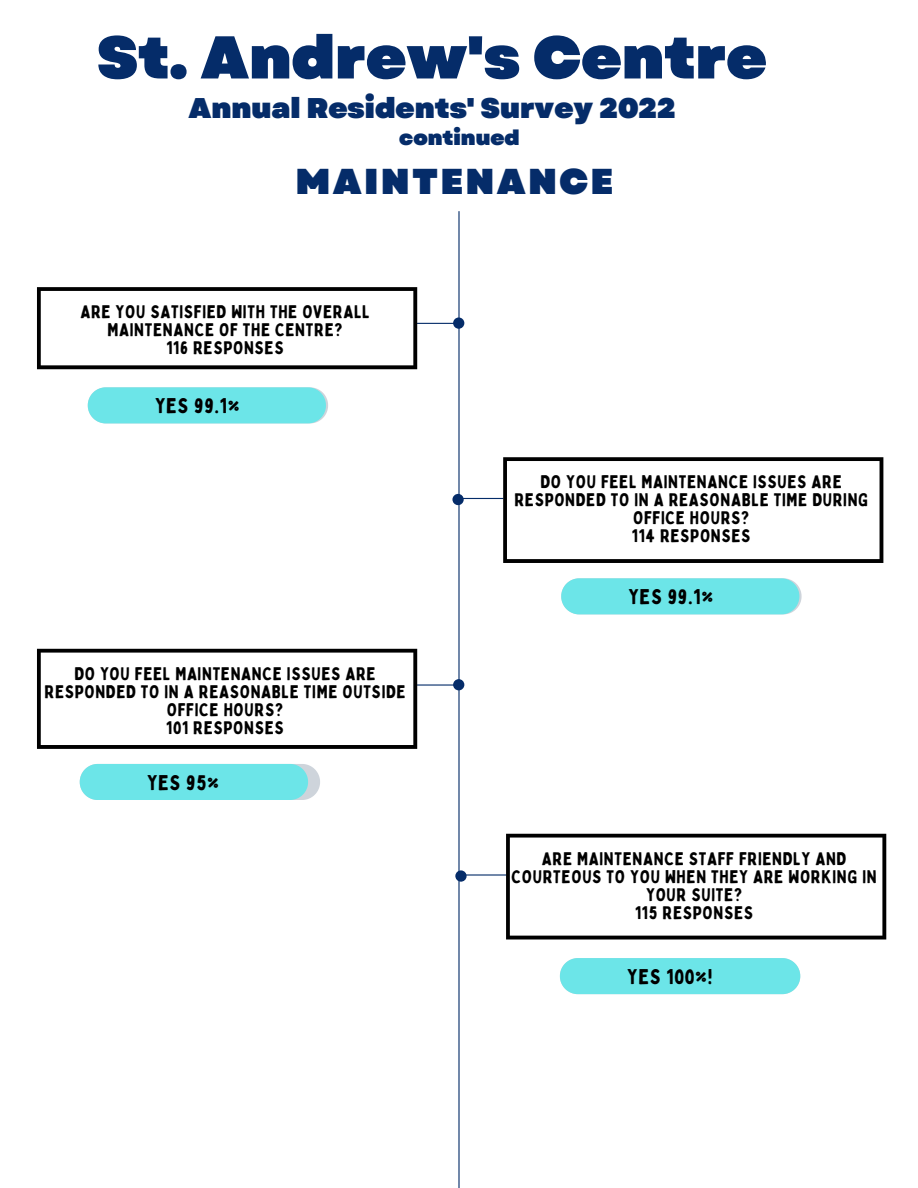
<style>
.page{position:relative;width:918px;height:1188px;background:#fff}
.page>*{position:absolute;margin:0;border:0;box-sizing:border-box;transform-origin:0 0}
.t1{font:900 60.3px "Garet";color:#052c69}
.t2{font:900 36px "Garet";letter-spacing:.075em;color:#052c69}
.t3{font:900 28.5px "Garet";color:#052c69}
.t4{font:21px "Bobby Jones";letter-spacing:.04em;color:#000}
.t5{font:900 21px "Garet";color:#052c69}
.t6{font:18px/18px "Bobby Jones";letter-spacing:.04em;color:#000;text-align:center}
</style>
<div class="page">
<hr style="left:417px;top:323px;width:41px;height:1px;background:#052c69">
<div style="left:453px;top:317px;width:11px;height:12px;background:#052c69;border-radius:50%"></div>
<hr style="left:461px;top:498px;width:42px;height:1px;background:#052c69">
<div style="left:452px;top:494px;width:12px;height:11px;background:#052c69;border-radius:50%"></div>
<hr style="left:458px;top:211px;width:2px;height:977px;background:#052c69">
<svg style="left:37px;top:287px;width:380px;height:82px"></svg>
<div style="left:88px;top:387px;width:240px;height:36px;background:#6ce5e8"></div>
<svg style="left:503px;top:457px;width:380px;height:106px"></svg>
<svg style="left:561px;top:578px;width:241px;height:36px;background:#72e5e8"></svg>
<hr style="left:417px;top:684px;width:41px;height:2px;background:#052c69">
<div style="left:453px;top:679px;width:11px;height:11px;background:#052c69;border-radius:50%"></div>
<svg style="left:37px;top:649px;width:380px;height:100px"></svg>
<svg style="left:80px;top:764px;width:240px;height:36px;background:#75e4e8"></svg>
<hr style="left:464px;top:874px;width:42px;height:2px;background:#052c69">
<div style="left:455px;top:870px;width:12px;height:12px;background:#052c69;border-radius:50%"></div>
<svg style="left:506px;top:834px;width:380px;height:106px"></svg>
<div style="left:560px;top:958px;width:240px;height:36px;background:#6ce5e8"></div>
<p class="t1" style="left:97px;top:14px;width:671px">St. Andrew's Centre</p>
<p class="t3" style="left:188px;top:88px;width:489px">Annual Residents' Survey 2022</p>
<p class="t5" style="left:399px;top:122px;width:122px">continued</p>
<p class="t2" style="left:296px;top:156px;width:319px">MAINTENANCE</p>
<p class="t6" style="left:80px;top:302px;width:291px">ARE YOU SATISFIED WITH THE OVERALL<br>MAINTENANCE OF THE CENTRE?</p>
<p class="t6" style="left:166px;top:338px;width:119px">116 RESPONSES</p>
<p class="t4" style="left:155px;top:393px;width:86px">YES 99.1%</p>
<p class="t6" style="left:44px;top:664px;width:363px">DO YOU FEEL MAINTENANCE ISSUES ARE<br>RESPONDED TO IN A REASONABLE TIME OUTSIDE<br>OFFICE HOURS?</p>
<p class="t6" style="left:166px;top:718px;width:119px">101 RESPONSES</p>
<p class="t4" style="left:147px;top:769px;width:74px">YES 95%</p>
<p class="t6" style="left:514px;top:473px;width:355px">DO YOU FEEL MAINTENANCE ISSUES ARE<br>RESPONDED TO IN A REASONABLE TIME DURING<br>OFFICE HOURS?</p>
<p class="t6" style="left:632px;top:527px;width:120px">114 RESPONSES</p>
<p class="t4" style="left:629px;top:584px;width:86px">YES 99.1%</p>
<p class="t6" style="left:512px;top:849px;width:367px">ARE MAINTENANCE STAFF FRIENDLY AND<br>COURTEOUS TO YOU WHEN THEY ARE WORKING IN<br>YOUR SUITE?</p>
<p class="t6" style="left:635px;top:903px;width:119px">115 RESPONSES</p>
<p class="t4" style="left:627px;top:963px;width:87px">YES 100%!</p>
</div>
